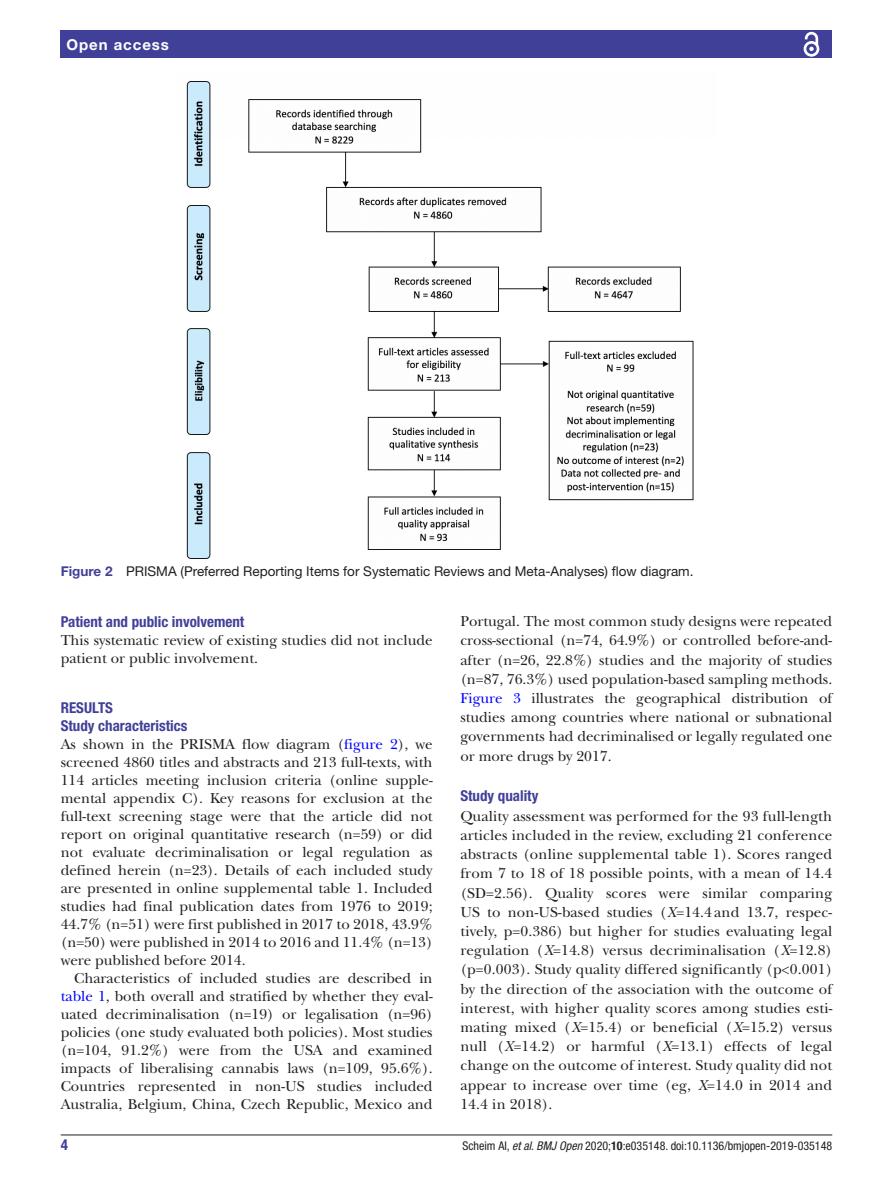
<style>
.page{position:relative;width:893px;height:1191px;background:#fff}
.page>*{position:absolute;margin:0;border:0;box-sizing:border-box;transform-origin:0 0}
.t1{font:15px/19.2px "New Baskerville";color:#231f20;text-align:justify}
.t2{font:700 condensed 15px/18px "Helvetica Neue LT Std";color:#414099}
.t3{font:700 15px "Helvetica Neue LT Std";letter-spacing:.065em;color:#fff}
.t4{font:13.5px "Helvetica Neue LT Std";color:#231f20}
.t5{font:condensed 12px "Helvetica Neue LT Std";color:#231f20}
.s1{font-weight:700;color:#414099}
.s2{color:#00f}
.s3{font-style:italic}
.s4{font-weight:700}
</style>
<div class="page">
<hr style="left:61px;top:1134px;width:771px;height:1px;background:#231f20">
<div style="left:61px;top:31px;width:771px;height:27px;background:#414099"></div>
<svg style="left:803px;top:31px;width:17px;height:26px"></svg>
<img style="left:186px;top:81px;width:508px;height:478px">
<p class="t3" style="left:66px;top:35px;width:104px">Open access</p>
<p class="t4" style="left:61px;top:563px;width:634px"><span class="s1">Figure 2</span> PRISMA (Preferred Reporting Items for Systematic Reviews and Meta-Analyses) flow diagram.</p>
<p class="t2" style="left:61px;top:612px;width:185px">Patient and public involvement</p>
<p class="t1" style="left:61px;top:631px;width:373px;line-height:18px">This systematic review of existing studies did not include patient or public involvement.</p>
<p class="t2" style="left:61px;top:698px;width:128px">RESULTS<br>Study characteristics</p>
<p class="t1" style="left:61px;top:735px;width:373px;line-height:18px">As shown in the PRISMA flow diagram (<span class="s2">figure 2</span>), we screened 4860 titles and abstracts and 213 full-texts, with 114 articles meeting inclusion criteria (online supple&shy;mental appendix C). Key reasons for exclusion at the full-text screening stage were that the article did not report on original quantitative research (n=59) or did not evaluate decriminalisation or legal regulation as defined herein (n=23). Details of each included study are presented in online supplemental table 1. Included studies had final publication dates from 1976 to 2019; 44.7% (n=51) were first published in 2017 to 2018, 43.9% (n=50) were published in 2014 to 2016 and 11.4% (n=13) were published before 2014.</p>
<p class="t1" style="left:61px;top:969px;width:373px;line-height:18px;text-indent:14px">Characteristics of included studies are described in <span class="s2">table 1</span>, both overall and stratified by whether they eval&shy;uated decriminalisation (n=19) or legalisation (n=96) policies (one study evaluated both policies). Most studies (n=104, 91.2%) were from the USA and examined impacts of liberalising cannabis laws (n=109, 95.6%).<br>Countries represented in non-US studies included Australia, Belgium, China, Czech Republic, Mexico and</p>
<p class="t1" style="left:460px;top:611px;width:373px">Portugal. The most common study designs were repeated cross-sectional (n=74, 64.9%) or controlled before-and&shy;after (n=26, 22.8%) studies and the majority of studies (n=87, 76.3%) used population-based sampling methods.<br><span class="s2">Figure 3</span> illustrates the geographical distribution of studies among countries where national or subnational governments had decriminalised or legally regulated one or more drugs by 2017.</p>
<p class="t2" style="left:460px;top:787px;width:79px">Study quality</p>
<p class="t1" style="left:460px;top:806px;width:373px">Quality assessment was performed for the 93 full-length articles included in the review, excluding 21 conference abstracts (online supplemental table 1). Scores ranged from 7 to 18 of 18 possible points, with a mean of 14.4 (SD=2.56). Quality scores were similar comparing US to non-US-based studies (<span class="s3">X</span>=14.4 and 13.7, respec&shy;tively, p=0.386) but higher for studies evaluating legal regulation (<span class="s3">X</span>=14.8) versus decriminalisation (<span class="s3">X</span>=12.8) (p=0.003). Study quality differed significantly (p&lt;0.001) by the direction of the association with the outcome of interest, with higher quality scores among studies esti&shy;mating mixed (<span class="s3">X</span>=15.4) or beneficial (<span class="s3">X</span>=15.2) versus null (<span class="s3">X</span>=14.2) or harmful (<span class="s3">X</span>=13.1) effects of legal change on the outcome of interest. Study quality did not appear to increase over time (eg, <span class="s3">X</span>=14.0 in 2014 and 14.4 in 2018).</p>
<p class="t2" style="left:61px;top:1135px;width:9px">4</p>
<p class="t5" style="left:462px;top:1138px;width:371px">Scheim AI, <span class="s3">et al</span>. <span class="s3">BMJ Open</span> 2020;<span class="s4">10</span>:e035148. doi:10.1136/bmjopen-2019-035148</p>
</div>
